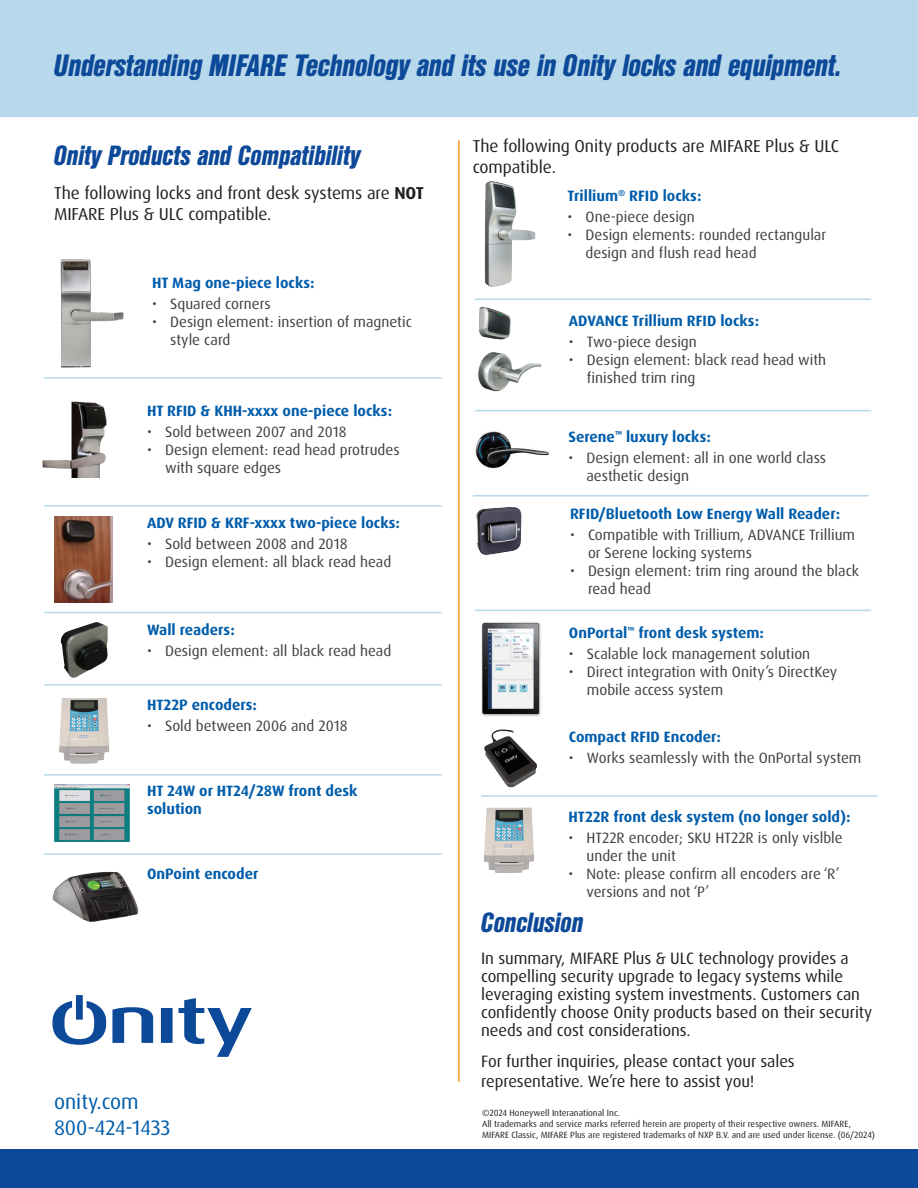
<style>
.page{position:relative;width:918px;height:1188px;background:#fff}
.page>*{position:absolute;margin:0;border:0;box-sizing:border-box;transform-origin:0 0}
.t1{font:italic 900 30px "Nimbus San Con L";letter-spacing:-.01em;color:#0d4999}
.Product_Names{font:italic 900 27px "Nimbus San Con L";letter-spacing:-.005em;color:#0d4999}
.t2{font:21px "Dax Pro";color:#015dab}
.Product_Names-2{font:17.25px/20.7px "Dax Pro";letter-spacing:-.005em;color:#231f20}
.Product_Names-3{font:16.5px/18px "Dax Pro";letter-spacing:-.005em;color:#231f20}
.t3{font:15px/18px "Dax Pro";color:#3e3e3f}
.Product_Names-4{font:700 15px/18px "Dax Pro";color:#015dab}
.t4{font:9px/10.8px "Dax Pro";color:#231f20}
.s1{font-weight:700}
</style>
<div class="page">
<div style="left:0;top:0;width:918px;height:117px;background:#b8d8eb"></div>
<div style="left:0;top:1149px;width:918px;height:39px;background:#0d4999"></div>
<img style="left:484px;top:181px;width:52px;height:106px">
<img style="left:479px;top:307px;width:32px;height:33px">
<hr style="left:475px;top:298px;width:396px;height:2px;background:#b8d8eb">
<img style="left:475px;top:431px;width:74px;height:38px">
<hr style="left:475px;top:410px;width:396px;height:1px;background:#b8d8eb">
<hr style="left:473px;top:495px;width:396px;height:1px;background:#b8d8eb">
<img style="left:476px;top:507px;width:45px;height:48px">
<div style="left:481px;top:622px;width:61px;height:95px;background:#231f20;opacity:.4"></div>
<img style="left:481px;top:622px;width:59px;height:93px">
<img style="left:484px;top:729px;width:53px;height:59px">
<img style="left:484px;top:807px;width:50px;height:66px">
<hr style="left:44px;top:505px;width:398px;height:1px;background:#b8d8eb">
<hr style="left:475px;top:610px;width:396px;height:1px;background:#b8d8eb">
<svg style="left:53px;top:995px;width:199px;height:62px"></svg>
<hr style="left:44px;top:612px;width:398px;height:1px;background:#b8d8eb">
<img style="left:478px;top:352px;width:64px;height:40px">
<img style="left:42px;top:401px;width:65px;height:76px">
<hr style="left:481px;top:795px;width:396px;height:2px;background:#b8d8eb">
<hr style="left:44px;top:684px;width:398px;height:2px;background:#b8d8eb">
<hr style="left:44px;top:774px;width:398px;height:2px;background:#b8d8eb">
<hr style="left:44px;top:853px;width:398px;height:2px;background:#b8d8eb">
<img style="left:54px;top:516px;width:59px;height:86px">
<img style="left:60px;top:622px;width:48px;height:56px">
<img style="left:55px;top:785px;width:75px;height:57px">
<img style="left:53px;top:872px;width:86px;height:50px">
<hr style="left:458px;top:140px;width:2px;height:942px;background:#f89c24">
<hr style="left:44px;top:377px;width:398px;height:2px;background:#b8d8eb">
<img style="left:60px;top:259px;width:64px;height:109px">
<img style="left:59px;top:698px;width:50px;height:66px">
<p class="t1" style="left:54px;top:46px;width:789px">Understanding MIFARE Technology and its use in Onity locks and equipment.</p>
<p class="Product_Names-2" style="left:473px;top:136px;width:368px">The following Onity products are MIFARE Plus &amp; ULC compatible.</p>
<p class="Product_Names" style="left:54px;top:139px;width:308px">Onity Products and Compatibility</p>
<p class="Product_Names-2" style="left:54px;top:183px;width:371px">The following locks and front desk systems are <span class="s1">NOT<br></span>MIFARE Plus &amp; ULC compatible.</p>
<p class="Product_Names-4" style="left:568px;top:187px;width:135px">Trillium<sup>®</sup> RFID locks:</p>
<p class="t3" style="left:568px;top:208px;width:129px">• One-piece design</p>
<p class="t3" style="left:586px;top:226px;width:242px;text-indent:-18px">• Design elements: rounded rectangular design and flush read head</p>
<p class="Product_Names-4" style="left:152px;top:274px;width:164px">HT Mag one-piece locks:</p>
<p class="t3" style="left:152px;top:295px;width:120px">• Squared corners</p>
<p class="t3" style="left:170px;top:313px;width:243px;text-indent:-18px">• Design element: insertion of magnetic style card</p>
<p class="Product_Names-4" style="left:147px;top:402px;width:246px">HT RFID &amp; KHH-xxxx one-piece locks:</p>
<p class="t3" style="left:147px;top:423px;width:201px">• Sold between 2007 and 2018</p>
<p class="t3" style="left:165px;top:441px;width:236px;text-indent:-18px">• Design element: read head protrudes with square edges</p>
<p class="Product_Names-4" style="left:147px;top:514px;width:254px">ADV RFID &amp; KRF-xxxx two-piece locks:</p>
<p class="t3" style="left:147px;top:535px;width:202px">• Sold between 2008 and 2018</p>
<p class="t3" style="left:147px;top:553px;width:246px">• Design element: all black read head</p>
<p class="Product_Names-4" style="left:147px;top:621px;width:89px">Wall readers:</p>
<p class="t3" style="left:147px;top:642px;width:246px">• Design element: all black read head</p>
<p class="Product_Names-4" style="left:147px;top:696px;width:111px">HT22P encoders:</p>
<p class="t3" style="left:147px;top:717px;width:202px">• Sold between 2006 and 2018</p>
<p class="Product_Names-4" style="left:147px;top:782px;width:212px">HT 24W or HT24/28W front desk solution</p>
<p class="Product_Names-4" style="left:147px;top:865px;width:113px">OnPoint encoder</p>
<p class="t2" style="left:54px;top:1089px;width:86px">onity.com</p>
<p class="t2" style="left:54px;top:1114px;width:118px">800-424-1433</p>
<p class="Product_Names-4" style="left:569px;top:312px;width:192px">ADVANCE Trillium RFID locks:</p>
<p class="t3" style="left:569px;top:333px;width:129px">• Two-piece design</p>
<p class="t3" style="left:587px;top:351px;width:241px;text-indent:-18px">• Design element: black read head with finished trim ring</p>
<p class="Product_Names-4" style="left:569px;top:428px;width:144px">Serene<sup>™</sup> luxury locks:</p>
<p class="t3" style="left:587px;top:449px;width:241px;text-indent:-18px">• Design element: all in one world class aesthetic design</p>
<p class="Product_Names-4" style="left:570px;top:505px;width:272px">RFID/Bluetooth Low Energy Wall Reader:</p>
<p class="t3" style="left:588px;top:526px;width:269px;text-indent:-18px">• Compatible with Trillium, ADVANCE Trillium or Serene locking systems</p>
<p class="t3" style="left:588px;top:562px;width:273px;text-indent:-18px">• Design element: trim ring around the black read head</p>
<p class="Product_Names-4" style="left:569px;top:624px;width:196px">OnPortal<sup>™</sup> front desk system:</p>
<p class="t3" style="left:569px;top:645px;width:243px">• Scalable lock management solution</p>
<p class="t3" style="left:587px;top:663px;width:252px;text-indent:-18px">• Direct integration with Onity’s DirectKey mobile access system</p>
<p class="Product_Names-4" style="left:569px;top:728px;width:154px">Compact RFID Encoder:</p>
<p class="t3" style="left:569px;top:749px;width:294px">• Works seamlessly with the OnPortal system</p>
<p class="Product_Names-4" style="left:569px;top:808px;width:283px">HT22R front desk system (no longer sold):</p>
<p class="t3" style="left:587px;top:829px;width:258px;text-indent:-18px">• HT22R encoder; SKU HT22R is only vislble under the unit</p>
<p class="t3" style="left:587px;top:865px;width:255px;text-indent:-18px">• Note: please confirm all encoders are ‘R’ versions and not ‘P’</p>
<p class="Product_Names" style="left:481px;top:906px;width:104px">Conclusion</p>
<p class="Product_Names-3" style="left:481px;top:949px;width:393px">In summary, MIFARE Plus &amp; ULC technology provides a compelling security upgrade to legacy systems while leveraging existing system investments. Customers can confidently choose Onity products based on their security needs and cost considerations.</p>
<p class="Product_Names-3" style="left:481px;top:1053px;width:315px">For further inquiries, please contact your sales</p>
<p class="Product_Names-3" style="left:481px;top:1072px;width:275px">representative. We’re here to assist you!</p>
<p class="t4" style="left:482px;top:1108px;width:140px">©2024 Honeywell Interanational Inc.</p>
<p class="t4" style="left:482px;top:1118px;width:394px">All trademarks and service marks referred herein are property of their respective owners. MIFARE,<br>MIFARE Classic, MIFARE Plus are registered trademarks of NXP B.V. and are used under license. (06/2024)</p>
</div>
